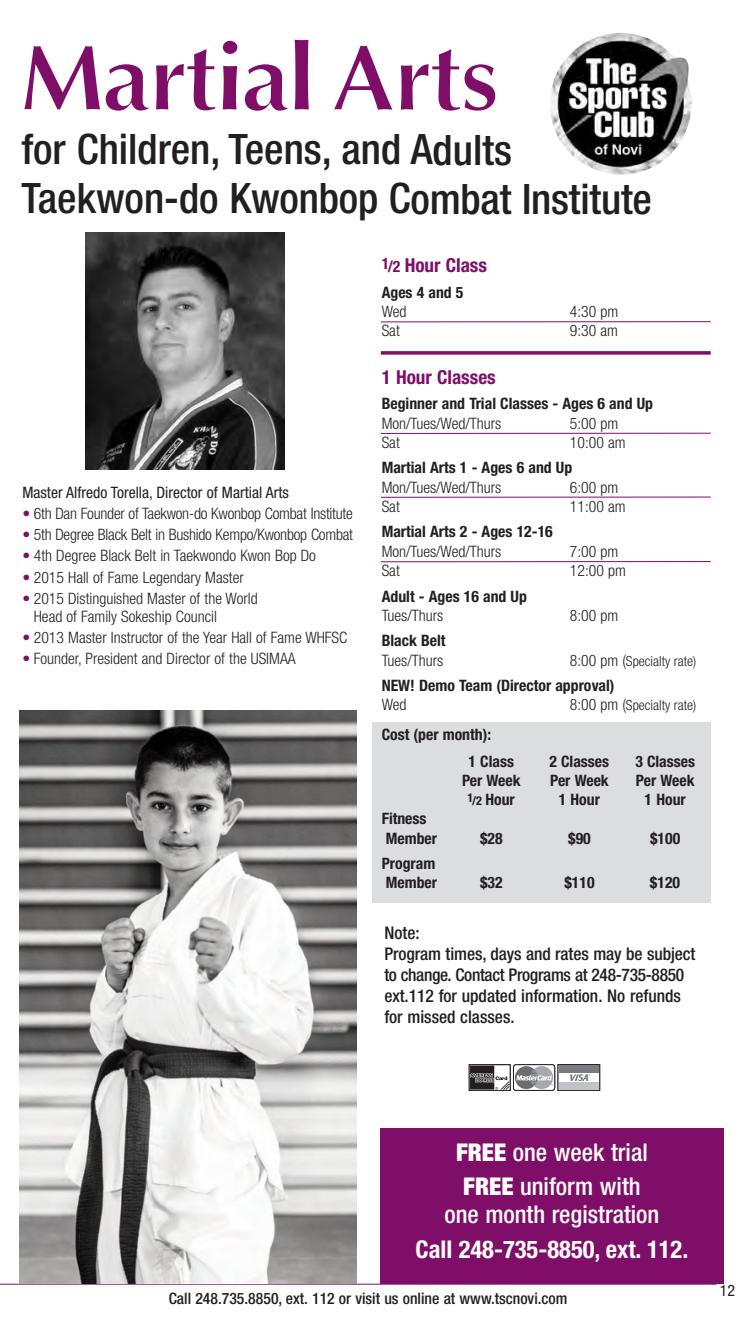
<style>
.page{position:relative;width:756px;height:1323px;background:#fff}
.page>*{position:absolute;margin:0;border:0;box-sizing:border-box;transform-origin:0 0}
.t1{font:600 92.75px "Optima";color:#7f0e69}
.t2{font:500 condensed 42px/49px "Helvetica Neue";letter-spacing:-.005em;color:#231f20}
.t3{font:500 condensed 24.5px/34.3px "Helvetica Neue";color:#fff}
.t4{font:700 condensed 24.5px "Helvetica Neue";color:#fff}
.t5{font:700 condensed 19.25px "Helvetica Neue";color:#7f0e69}
.t6{font:500 condensed 17.5px/21px "Helvetica Neue";letter-spacing:-.005em;color:#231f20}
.t7{font:300 condensed 15.75px/17.5px "Helvetica Neue";color:#231f20}
.t8{font:700 condensed 15.75px/19.2px "Helvetica Neue";color:#231f20}
.t9{font:500 condensed 15.75px "Helvetica Neue";color:#231f20}
.t10{font:condensed 15.75px "Helvetica Neue";color:#231f20}
.t11{font:300 condensed 14px "Helvetica Neue";color:#231f20}
.s1{color:#7f0e69}
.s2{font-size:15.75px}
.s3{font-size:12.25px}
.s4{font-weight:900}
</style>
<div class="page">
<hr style="left:0;top:1284px;width:717px;height:1px;background:#7f0e69">
<img style="left:20px;top:711px;width:336px;height:573px">
<div style="left:469px;top:1065px;width:41px;height:26px;border:1px solid #231f20"></div>
<svg style="left:470px;top:1066px;width:39px;height:24px"></svg>
<div style="left:558px;top:1064px;width:42px;height:27px;border:1px solid #231f20"></div>
<div style="left:559px;top:1066px;width:39px;height:7px;background:#7a7c7f"></div>
<div style="left:559px;top:1082px;width:39px;height:8px;background:#c2c3c6"></div>
<svg style="left:569px;top:1074px;width:21px;height:7px"></svg>
<div style="left:513px;top:1064px;width:42px;height:27px;border:1px solid #231f20;border-radius:3px"></div>
<svg style="left:515px;top:1066px;width:38px;height:23px"></svg>
<div style="left:372px;top:722px;width:339px;height:180px;background:#dcdddf"></div>
<img style="left:85px;top:232px;width:199px;height:237px">
<div style="left:380px;top:1128px;width:344px;height:156px;background:#7f0e69"></div>
<svg style="left:381px;top:351px;width:330px;height:4px"></svg>
<hr style="left:381px;top:561px;width:330px;height:1px;background:#7f0e69">
<hr style="left:381px;top:321px;width:330px;height:1px;background:#7f0e69">
<hr style="left:381px;top:497px;width:330px;height:1px;background:#7f0e69">
<hr style="left:381px;top:433px;width:330px;height:1px;background:#7f0e69">
<img style="left:550px;top:33px;width:142px;height:142px">
<h1 class="t1" style="left:21px;top:23px;width:478px">Martial Arts</h1>
<h2 class="t2" style="left:21px;top:129px;width:632px">for Children, Teens, and Adults<br>Taekwon-do Kwonbop Combat Institute</h2>
<p class="t10" style="left:22px;top:486px;width:268px">Master Alfredo Torella, Director of Martial Arts</p>
<p class="t7" style="left:22px;top:506px;width:332px"><span class="s1">•</span> 6th Dan Founder of Taekwon-do Kwonbop Combat Institute</p>
<p class="t7" style="left:22px;top:527px;width:332px"><span class="s1">•</span> 5th Degree Black Belt in Bushido Kempo/Kwonbop Combat</p>
<p class="t7" style="left:22px;top:548px;width:295px"><span class="s1">•</span> 4th Degree Black Belt in Taekwondo Kwon Bop Do</p>
<p class="t7" style="left:22px;top:570px;width:223px"><span class="s1">•</span> 2015 Hall of Fame Legendary Master</p>
<p class="t7" style="left:34px;top:591px;width:225px;text-indent:-11px"><span class="s1">•</span> 2015 Distinguished Master of the World<br>Head of Family Sokeship Council</p>
<p class="t7" style="left:22px;top:630px;width:326px"><span class="s1">•</span> 2013 Master Instructor of the Year Hall of Fame WHFSC</p>
<p class="t7" style="left:22px;top:651px;width:275px"><span class="s1">•</span> Founder, President and Director of the USIMAA</p>
<p class="t5" style="left:382px;top:258px;width:107px"><sup>1</sup><span class="s2">/2</span> Hour Class</p>
<p class="t8" style="left:382px;top:284px;width:83px">Ages 4 and 5</p>
<p class="t7" style="left:382px;top:304px;width:26px">Wed</p>
<p class="t7" style="left:570px;top:304px;width:50px">4:30 pm</p>
<p class="t7" style="left:382px;top:323px;width:20px">Sat</p>
<p class="t7" style="left:570px;top:323px;width:50px">9:30 am</p>
<p class="t5" style="left:382px;top:370px;width:116px">1 Hour Classes</p>
<p class="t8" style="left:382px;top:396px;width:273px">Beginner and Trial Classes - Ages 6 and Up</p>
<p class="t7" style="left:382px;top:416px;width:121px">Mon/Tues/Wed/Thurs</p>
<p class="t7" style="left:570px;top:416px;width:50px">5:00 pm</p>
<p class="t7" style="left:382px;top:435px;width:20px">Sat</p>
<p class="t7" style="left:570px;top:435px;width:57px">10:00 am</p>
<p class="t8" style="left:382px;top:460px;width:192px">Martial Arts 1 - Ages 6 and Up</p>
<p class="t7" style="left:382px;top:480px;width:121px">Mon/Tues/Wed/Thurs</p>
<p class="t7" style="left:570px;top:480px;width:50px">6:00 pm</p>
<p class="t7" style="left:382px;top:499px;width:20px">Sat</p>
<p class="t7" style="left:570px;top:499px;width:57px">11:00 am</p>
<p class="t8" style="left:382px;top:524px;width:173px">Martial Arts 2 - Ages 12-16</p>
<p class="t7" style="left:382px;top:544px;width:121px">Mon/Tues/Wed/Thurs</p>
<p class="t7" style="left:570px;top:544px;width:50px">7:00 pm</p>
<p class="t7" style="left:382px;top:563px;width:20px">Sat</p>
<p class="t7" style="left:570px;top:563px;width:57px">12:00 pm</p>
<p class="t8" style="left:382px;top:588px;width:147px">Adult - Ages 16 and Up</p>
<p class="t7" style="left:382px;top:608px;width:63px">Tues/Thurs</p>
<p class="t7" style="left:570px;top:608px;width:50px">8:00 pm</p>
<p class="t8" style="left:382px;top:632px;width:65px">Black Belt</p>
<p class="t7" style="left:382px;top:653px;width:63px">Tues/Thurs</p>
<p class="t11" style="left:570px;top:656px;width:128px"><span class="s2">8:00 pm (</span>Specialty rate)</p>
<p class="t8" style="left:382px;top:677px;width:234px">NEW! Demo Team (Director approval)</p>
<p class="t7" style="left:382px;top:697px;width:26px">Wed</p>
<p class="t11" style="left:570px;top:700px;width:128px"><span class="s2">8:00 pm (</span>Specialty rate)</p>
<p class="t8" style="left:469px;top:722px;width:47px;line-height:26.8px;text-indent:-87px">Cost (per month):<br>1 Class</p>
<p class="t8" style="left:549px;top:753px;width:61px">2 Classes</p>
<p class="t8" style="left:635px;top:753px;width:61px">3 Classes</p>
<p class="t8" style="left:382px;top:810px;width:57px">Fitness<br>Member</p>
<p class="t8" style="left:382px;top:855px;width:57px">Program<br>Member</p>
<p class="t8" style="left:462px;top:772px;width:60px">Per Week</p>
<p class="t8" style="left:550px;top:772px;width:60px">Per Week</p>
<p class="t8" style="left:636px;top:772px;width:60px">Per Week</p>
<p class="t8" style="left:468px;top:791px;width:49px"><sup>1</sup><span class="s3">/2</span> Hour</p>
<p class="t8" style="left:559px;top:791px;width:43px">1 Hour</p>
<p class="t8" style="left:645px;top:791px;width:43px">1 Hour</p>
<p class="t8" style="left:480px;top:830px;width:24px">$28</p>
<p class="t8" style="left:568px;top:830px;width:24px">$90</p>
<p class="t8" style="left:650px;top:830px;width:32px">$100</p>
<p class="t8" style="left:480px;top:874px;width:24px">$32</p>
<p class="t8" style="left:564px;top:874px;width:32px">$110</p>
<p class="t8" style="left:650px;top:874px;width:32px">$120</p>
<p class="t6" style="left:384px;top:924px;width:313px">Note:<br>Program times, days and rates may be subject to change. Contact Programs at 248-735-8850 ext.112 for updated information. No refunds for missed classes.</p>
<h3 class="t3" style="left:456px;top:1137px;width:193px"><span class="s4">FREE</span> one week trial<br><span class="s4">FREE</span> uniform with</h3>
<h3 class="t3" style="left:444px;top:1200px;width:216px">one month registration</h3>
<h3 class="t4" style="left:416px;top:1240px;width:274px">Call 248-735-8850, ext. 112.</h3>
<p class="t9" style="left:169px;top:1293px;width:400px">Call 248.735.8850, ext. 112 or visit us online at www.tscnovi.com</p>
<p class="t10" style="left:720px;top:1285px;width:17px">12</p>
</div>
